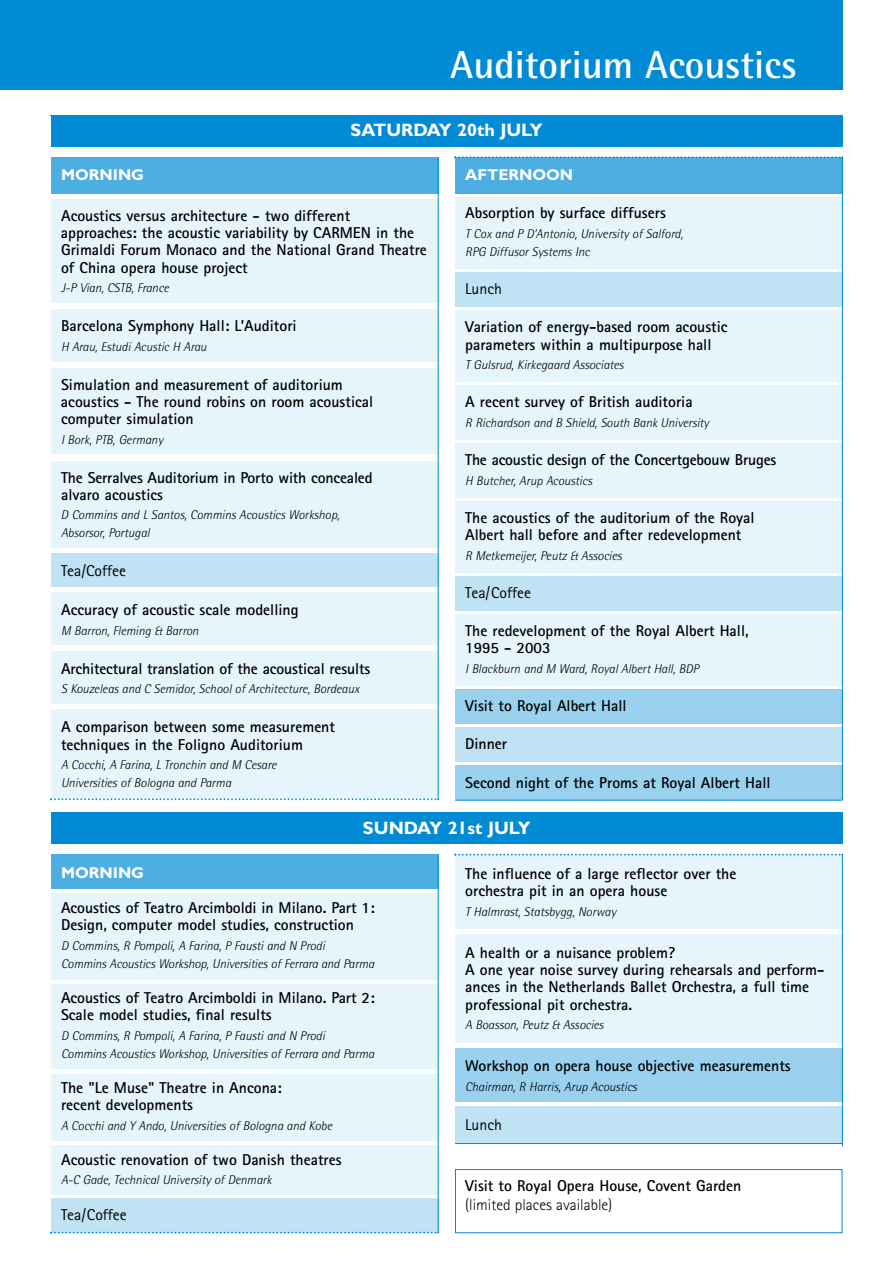
<style>
.page{position:relative;width:893px;height:1263px;background:#fff}
.page>*{position:absolute;margin:0;border:0;box-sizing:border-box;transform-origin:0 0}
.t1{font:700 39px "Rotis Semi Sans";color:#fff}
.t2{font:700 18px "Gill Sans";color:#fff}
.t3{font:700 15.75px/17.2px "Rotis Sans Serif";color:#000}
.t4{font:15.75px "Rotis Sans Serif";color:#000}
.t5{font:300 15.75px "Rotis Sans Serif";color:#000}
.t6{font:700 15.75px "Gill Sans";color:#fff}
.t7{font:italic 300 12.75px/18px "Rotis Semi Sans";color:#000}
</style>
<div class="page">
<div style="left:455px;top:855px;width:387px;height:74px;background:#e6f4fb"></div>
<div style="left:455px;top:934px;width:387px;height:109px;background:#e6f4fb"></div>
<div style="left:455px;top:1048px;width:387px;height:54px;background:#99d1ee"></div>
<div style="left:455px;top:1107px;width:387px;height:37px;background:#bfe2f4"></div>
<div style="left:455px;top:1169px;width:387px;height:64px;border:1px solid #008bd4"></div>
<div style="left:51px;top:893px;width:387px;height:86px;background:#e6f4fb"></div>
<div style="left:51px;top:855px;width:387px;height:34px;background:#4daee1"></div>
<div style="left:51px;top:984px;width:387px;height:85px;background:#e6f4fb"></div>
<div style="left:51px;top:1074px;width:387px;height:67px;background:#e6f4fb"></div>
<div style="left:51px;top:1145px;width:387px;height:50px;background:#e6f4fb"></div>
<div style="left:51px;top:1199px;width:387px;height:34px;background:#bfe2f4"></div>
<div style="left:51px;top:199px;width:387px;height:104px;background:#e6f4fb"></div>
<div style="left:51px;top:157px;width:387px;height:36px;background:#4daee1"></div>
<div style="left:455px;top:157px;width:387px;height:36px;background:#4daee1"></div>
<div style="left:51px;top:310px;width:387px;height:52px;background:#e6f4fb"></div>
<div style="left:51px;top:368px;width:387px;height:86px;background:#e6f4fb"></div>
<div style="left:51px;top:461px;width:387px;height:86px;background:#e6f4fb"></div>
<div style="left:51px;top:553px;width:387px;height:33px;background:#bfe2f4"></div>
<div style="left:51px;top:592px;width:387px;height:53px;background:#e6f4fb"></div>
<div style="left:455px;top:197px;width:387px;height:71px;background:#e6f4fb"></div>
<div style="left:455px;top:272px;width:387px;height:35px;background:#bfe2f4"></div>
<div style="left:455px;top:310px;width:387px;height:72px;background:#e6f4fb"></div>
<div style="left:455px;top:385px;width:387px;height:54px;background:#e6f4fb"></div>
<div style="left:455px;top:443px;width:387px;height:54px;background:#e6f4fb"></div>
<div style="left:455px;top:501px;width:387px;height:71px;background:#e6f4fb"></div>
<div style="left:455px;top:576px;width:387px;height:34px;background:#bfe2f4"></div>
<div style="left:455px;top:614px;width:387px;height:71px;background:#e6f4fb"></div>
<div style="left:455px;top:689px;width:387px;height:35px;background:#99d1ee"></div>
<div style="left:455px;top:727px;width:387px;height:35px;background:#bfe2f4"></div>
<div style="left:455px;top:766px;width:387px;height:34px;background:#99d1ee"></div>
<div style="left:51px;top:651px;width:387px;height:52px;background:#e6f4fb"></div>
<div style="left:51px;top:709px;width:387px;height:90px;background:#e6f4fb"></div>
<div style="left:0;top:0;width:842px;height:89px;background:#008bd4"></div>
<div style="left:51px;top:115px;width:791px;height:32px;background:#008bd4"></div>
<div style="left:51px;top:812px;width:791px;height:32px;background:#008bd4"></div>
<hr style="left:438px;top:157px;width:1px;height:642px;background:#008bd4">
<hr style="left:438px;top:855px;width:1px;height:378px;background:#008bd4">
<svg style="left:454px;top:156px;width:389px;height:2px"></svg>
<hr style="left:842px;top:157px;width:1px;height:643px;background:#008bd4">
<hr style="left:842px;top:855px;width:1px;height:291px;background:#008bd4">
<svg style="left:50px;top:798px;width:389px;height:2px"></svg>
<hr style="left:455px;top:800px;width:387px;height:1px;background:#008bd4">
<svg style="left:454px;top:854px;width:389px;height:2px"></svg>
<hr style="left:455px;top:1143px;width:387px;height:1px;background:#008bd4">
<svg style="left:50px;top:1232px;width:389px;height:2px"></svg>
<h1 class="t1" style="left:450px;top:51px;width:348px">Auditorium Acoustics</h1>
<p class="t2" style="left:350px;top:124px;width:193px">SATURDAY 20th JULY</p>
<p class="t6" style="left:61px;top:170px;width:85px">MORNING</p>
<p class="t3" style="left:61px;top:208px;width:367px">Acoustics versus architecture - two different approaches: the acoustic variability by CARMEN in the Grimaldi Forum Monaco and the National Grand Theatre of China opera house project</p>
<p class="t7" style="left:61px;top:280px;width:109px">J-P Vian, CSTB, France</p>
<p class="t3" style="left:61px;top:319px;width:237px">Barcelona Symphony Hall: L’Auditori</p>
<p class="t7" style="left:61px;top:339px;width:147px">H Arau, Estudi Acustic H Arau</p>
<p class="t3" style="left:61px;top:377px;width:314px">Simulation and measurement of auditorium acoustics - The round robins on room acoustical computer simulation</p>
<p class="t7" style="left:61px;top:432px;width:104px">I Bork, PTB, Germany</p>
<p class="t3" style="left:61px;top:470px;width:313px">The Serralves Auditorium in Porto with concealed alvaro acoustics</p>
<p class="t7" style="left:61px;top:507px;width:280px">D Commins and L Santos, Commins Acoustics Workshop,<br>Absorsor, Portugal</p>
<p class="t4" style="left:61px;top:565px;width:66px">Tea/Coffee</p>
<p class="t3" style="left:61px;top:603px;width:239px">Accuracy of acoustic scale modelling</p>
<p class="t7" style="left:61px;top:623px;width:139px">M Barron, Fleming &amp; Barron</p>
<p class="t3" style="left:61px;top:661px;width:310px">Architectural translation of the acoustical results</p>
<p class="t7" style="left:61px;top:681px;width:300px">S Kouzeleas and C Semidor, School of Architecture, Bordeaux</p>
<p class="t3" style="left:61px;top:720px;width:275px">A comparison between some measurement techniques in the Foligno Auditorium</p>
<p class="t7" style="left:61px;top:757px;width:217px">A Cocchi, A Farina, L Tronchin and M Cesare<br>Universities of Bologna and Parma</p>
<p class="t6" style="left:465px;top:169px;width:109px">AFTERNOON</p>
<p class="t3" style="left:465px;top:206px;width:202px">Absorption by surface diffusers</p>
<p class="t7" style="left:465px;top:226px;width:219px">T Cox and P D’Antonio, University of Salford,<br>RPG Diffusor Systems Inc</p>
<p class="t4" style="left:465px;top:283px;width:38px">Lunch</p>
<p class="t3" style="left:465px;top:320px;width:264px">Variation of energy-based room acoustic parameters within a multipurpose hall</p>
<p class="t7" style="left:465px;top:357px;width:160px">T Gulsrud, Kirkegaard Associates</p>
<p class="t3" style="left:465px;top:395px;width:229px">A recent survey of British auditoria</p>
<p class="t7" style="left:465px;top:415px;width:245px">R Richardson and B Shield, South Bank University</p>
<p class="t3" style="left:465px;top:453px;width:313px">The acoustic design of the Concertgebouw Bruges</p>
<p class="t7" style="left:465px;top:473px;width:128px">H Butcher, Arup Acoustics</p>
<p class="t3" style="left:465px;top:511px;width:291px">The acoustics of the auditorium of the Royal<br>Albert hall before and after redevelopment</p>
<p class="t7" style="left:465px;top:548px;width:158px">R Metkemeijer, Peutz &amp; Associes</p>
<p class="t4" style="left:465px;top:587px;width:67px">Tea/Coffee</p>
<p class="t3" style="left:465px;top:624px;width:285px">The redevelopment of the Royal Albert Hall,<br>1995 - 2003</p>
<p class="t7" style="left:465px;top:661px;width:235px">I Blackburn and M Ward, Royal Albert Hall, BDP</p>
<p class="t3" style="left:465px;top:699px;width:163px">Visit to Royal Albert Hall</p>
<p class="t3" style="left:465px;top:737px;width:43px">Dinner</p>
<p class="t3" style="left:465px;top:775px;width:307px">Second night of the Proms at Royal Albert Hall</p>
<p class="t2" style="left:363px;top:821px;width:169px">SUNDAY 21st JULY</p>
<p class="t6" style="left:61px;top:867px;width:85px">MORNING</p>
<p class="t3" style="left:61px;top:901px;width:315px">Acoustics of Teatro Arcimboldi in Milano. Part 1:<br>Design, computer model studies, construction</p>
<p class="t7" style="left:61px;top:938px;width:314px">D Commins, R Pompoli, A Farina, P Fausti and N Prodi<br>Commins Acoustics Workshop, Universities of Ferrara and Parma</p>
<p class="t3" style="left:61px;top:991px;width:315px">Acoustics of Teatro Arcimboldi in Milano. Part 2:<br>Scale model studies, final results</p>
<p class="t7" style="left:61px;top:1028px;width:314px">D Commins, R Pompoli, A Farina, P Fausti and N Prodi<br>Commins Acoustics Workshop, Universities of Ferrara and Parma</p>
<p class="t3" style="left:61px;top:1081px;width:222px">The "Le Muse" Theatre in Ancona: recent developments</p>
<p class="t7" style="left:61px;top:1118px;width:273px">A Cocchi and Y Ando, Universities of Bologna and Kobe</p>
<p class="t3" style="left:61px;top:1153px;width:282px">Acoustic renovation of two Danish theatres</p>
<p class="t7" style="left:61px;top:1172px;width:212px">A-C Gade, Technical University of Denmark</p>
<p class="t4" style="left:61px;top:1209px;width:67px">Tea/Coffee</p>
<p class="t3" style="left:465px;top:867px;width:273px">The influence of a large reflector over the orchestra pit in an opera house</p>
<p class="t7" style="left:465px;top:904px;width:152px">T Halmrast, Statsbygg, Norway</p>
<p class="t3" style="left:465px;top:946px;width:361px">A health or a nuisance problem?<br>A one year noise survey during rehearsals and perform&shy;ances in the Netherlands Ballet Orchestra, a full time professional pit orchestra.</p>
<p class="t7" style="left:465px;top:1017px;width:140px">A Boasson, Peutz &amp; Associes</p>
<p class="t3" style="left:465px;top:1059px;width:327px">Workshop on opera house objective measurements</p>
<p class="t7" style="left:465px;top:1079px;width:173px">Chairman, R Harris, Arup Acoustics</p>
<p class="t4" style="left:465px;top:1119px;width:38px">Lunch</p>
<p class="t3" style="left:465px;top:1179px;width:277px">Visit to Royal Opera House, Covent Garden</p>
<p class="t5" style="left:465px;top:1199px;width:149px">(limited places available)</p>
</div>
